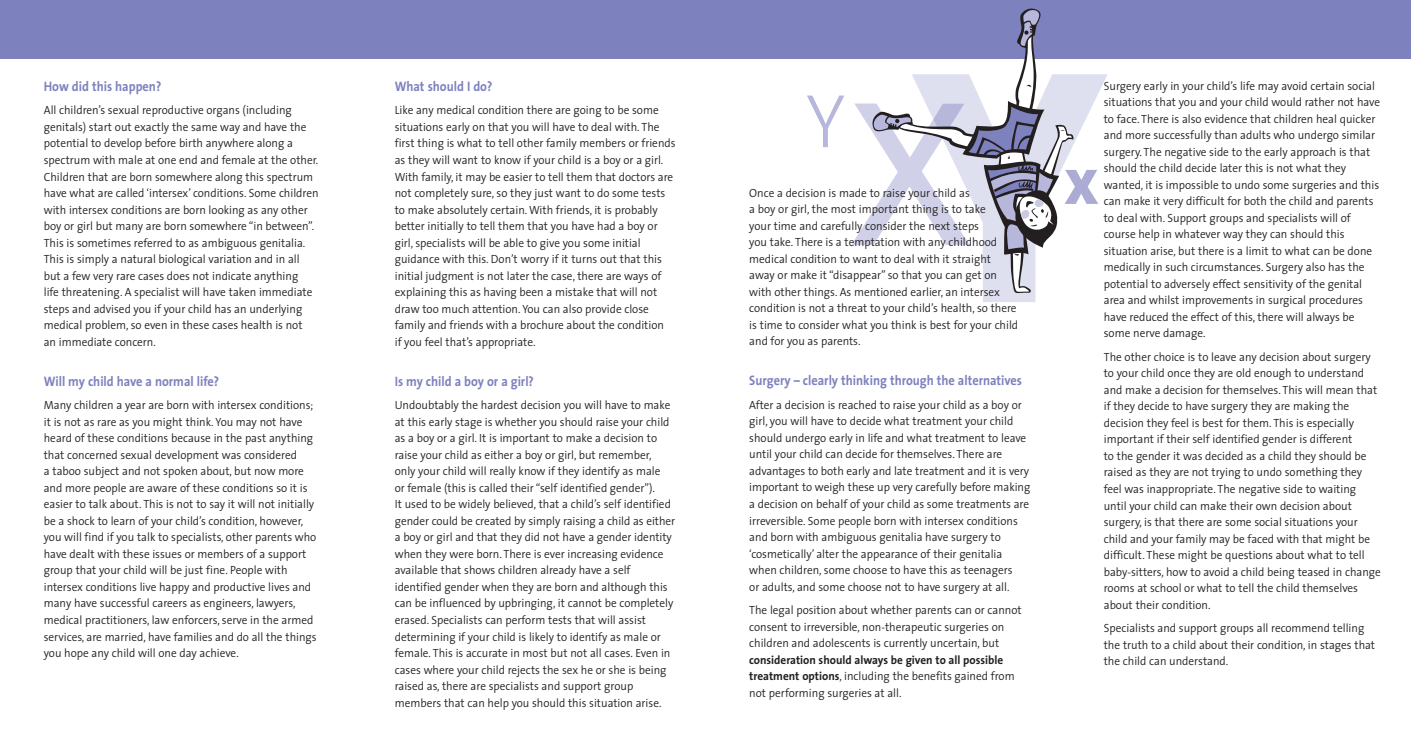
<style>
.page{position:relative;width:1411px;height:745px;background:#fff}
.page>*{position:absolute;margin:0;border:0;box-sizing:border-box;transform-origin:0 0}
.t1{font:700 13.75px "The Sans";color:#7d81be;scale:.9 1}
.t2{font:300 11.88px/16.5px "The Sans";color:#231f20;scale:.95 1}
.t3{font:700 11.88px/16.5px "The Sans";color:#231f20;scale:.95 1}
.s1{font-weight:300}
</style>
<div class="page">
<div style="left:0;top:0;width:1410px;height:59px;background:#7d81be"></div>
<svg style="left:983px;top:74px;width:124px;height:228px"></svg>
<svg style="left:807px;top:95px;width:37px;height:52px"></svg>
<svg style="left:851px;top:8px;width:247px;height:285px"></svg>
<p class="t1" style="left:44px;top:81px;width:132px">How did this happen?</p>
<p class="t2" style="left:44px;top:103px;width:291px">All children’s sexual reproductive organs (including genitals) start out exactly the same way and have the potential to develop before birth anywhere along a spectrum with male at one end and female at the other.<br>Children that are born somewhere along this spectrum have what are called ‘intersex’ conditions. Some children with intersex conditions are born looking as any other boy or girl but many are born somewhere “in between”.<br>This is sometimes referred to as ambiguous genitalia.<br>This is simply a natural biological variation and in all but a few very rare cases does not indicate anything<br>life threatening. A specialist will have taken immediate steps and advised you if your child has an underlying medical problem, so even in these cases health is not<br>an immediate concern.</p>
<p class="t1" style="left:44px;top:375px;width:196px">Will my child have a normal life?</p>
<p class="t2" style="left:44px;top:398px;width:289px">Many children a year are born with intersex conditions; it is not as rare as you might think. You may not have heard of these conditions because in the past anything that concerned sexual development was considered<br>a taboo subject and not spoken about, but now more and more people are aware of these conditions so it is easier to talk about. This is not to say it will not initially be a shock to learn of your child’s condition, however, you will find if you talk to specialists, other parents who have dealt with these issues or members of a support group that your child will be just fine. People with intersex conditions live happy and productive lives and many have successful careers as engineers, lawyers, medical practitioners, law enforcers, serve in the armed services, are married, have families and do all the things you hope any child will one day achieve.</p>
<p class="t1" style="left:395px;top:81px;width:110px">What should I do?</p>
<p class="t2" style="left:395px;top:103px;width:297px">Like any medical condition there are going to be some situations early on that you will have to deal with. The first thing is what to tell other family members or friends as they will want to know if your child is a boy or a girl.<br>With family, it may be easier to tell them that doctors are not completely sure, so they just want to do some tests to make absolutely certain. With friends, it is probably better initially to tell them that you have had a boy or girl, specialists will be able to give you some initial guidance with this. Don’t worry if it turns out that this initial judgment is not later the case, there are ways of explaining this as having been a mistake that will not draw too much attention. You can also provide close family and friends with a brochure about the condition<br>if you feel that’s appropriate.</p>
<p class="t1" style="left:395px;top:375px;width:156px">Is my child a boy or a girl?</p>
<p class="t2" style="left:395px;top:398px;width:296px">Undoubtably the hardest decision you will have to make at this early stage is whether you should raise your child as a boy or a girl. It is important to make a decision to raise your child as either a boy or girl, but remember, only your child will really know if they identify as male<br>or female (this is called their “self identified gender”).<br>It used to be widely believed, that a child’s self identified gender could be created by simply raising a child as either a boy or girl and that they did not have a gender identity when they were born. There is ever increasing evidence available that shows children already have a self identified gender when they are born and although this can be influenced by upbringing, it cannot be completely erased. Specialists can perform tests that will assist determining if your child is likely to identify as male or female. This is accurate in most but not all cases. Even in cases where your child rejects the sex he or she is being raised as, there are specialists and support group members that can help you should this situation arise.</p>
<p class="t2" style="left:749px;top:185px;width:284px">Once a decision is made to raise your child as<br>a boy or girl, the most important thing is to take<br>your time and carefully consider the next steps<br>you take. There is a temptation with any childhood medical condition to want to deal with it straight away or make it “disappear” so that you can get on with other things. As mentioned earlier, an intersex condition is not a threat to your child’s health, so there is time to consider what you think is best for your child and for you as parents.</p>
<p class="t1" style="left:749px;top:375px;width:304px">Surgery – clearly thinking through the alternatives</p>
<p class="t2" style="left:749px;top:397px;width:297px">After a decision is reached to raise your child as a boy or girl, you will have to decide what treatment your child should undergo early in life and what treatment to leave until your child can decide for themselves. There are advantages to both early and late treatment and it is very important to weigh these up very carefully before making a decision on behalf of your child as some treatments are irreversible. Some people born with intersex conditions and born with ambiguous genitalia have surgery to ‘cosmetically’ alter the appearance of their genitalia when children, some choose to have this as teenagers<br>or adults, and some choose not to have surgery at all.</p>
<p class="t2" style="left:749px;top:602px;width:288px">The legal position about whether parents can or cannot consent to irreversible, non-therapeutic surgeries on children and adolescents is currently uncertain, but</p>
<p class="t3" style="left:749px;top:652px;width:281px">consideration should always be given to all possible treatment options<span class="s1">, including the benefits gained from not performing surgeries at all.</span></p>
<p class="t2" style="left:1103px;top:78px;width:292px">Surgery early in your child’s life may avoid certain social situations that you and your child would rather not have to face. There is also evidence that children heal quicker and more successfully than adults who undergo similar surgery. The negative side to the early approach is that should the child decide later this is not what they wanted, it is impossible to undo some surgeries and this can make it very difficult for both the child and parents to deal with. Support groups and specialists will of course help in whatever way they can should this situation arise, but there is a limit to what can be done medically in such circumstances. Surgery also has the potential to adversely effect sensitivity of the genital area and whilst improvements in surgical procedures have reduced the effect of this, there will always be some nerve damage.</p>
<p class="t2" style="left:1103px;top:349px;width:293px">The other choice is to leave any decision about surgery to your child once they are old enough to understand and make a decision for themselves. This will mean that if they decide to have surgery they are making the decision they feel is best for them. This is especially important if their self identified gender is different<br>to the gender it was decided as a child they should be raised as they are not trying to undo something they feel was inappropriate. The negative side to waiting until your child can make their own decision about surgery, is that there are some social situations your child and your family may be faced with that might be difficult. These might be questions about what to tell baby-sitters, how to avoid a child being teased in change rooms at school or what to tell the child themselves about their condition.</p>
<p class="t2" style="left:1103px;top:620px;width:287px">Specialists and support groups all recommend telling the truth to a child about their condition, in stages that the child can understand.</p>
</div>
